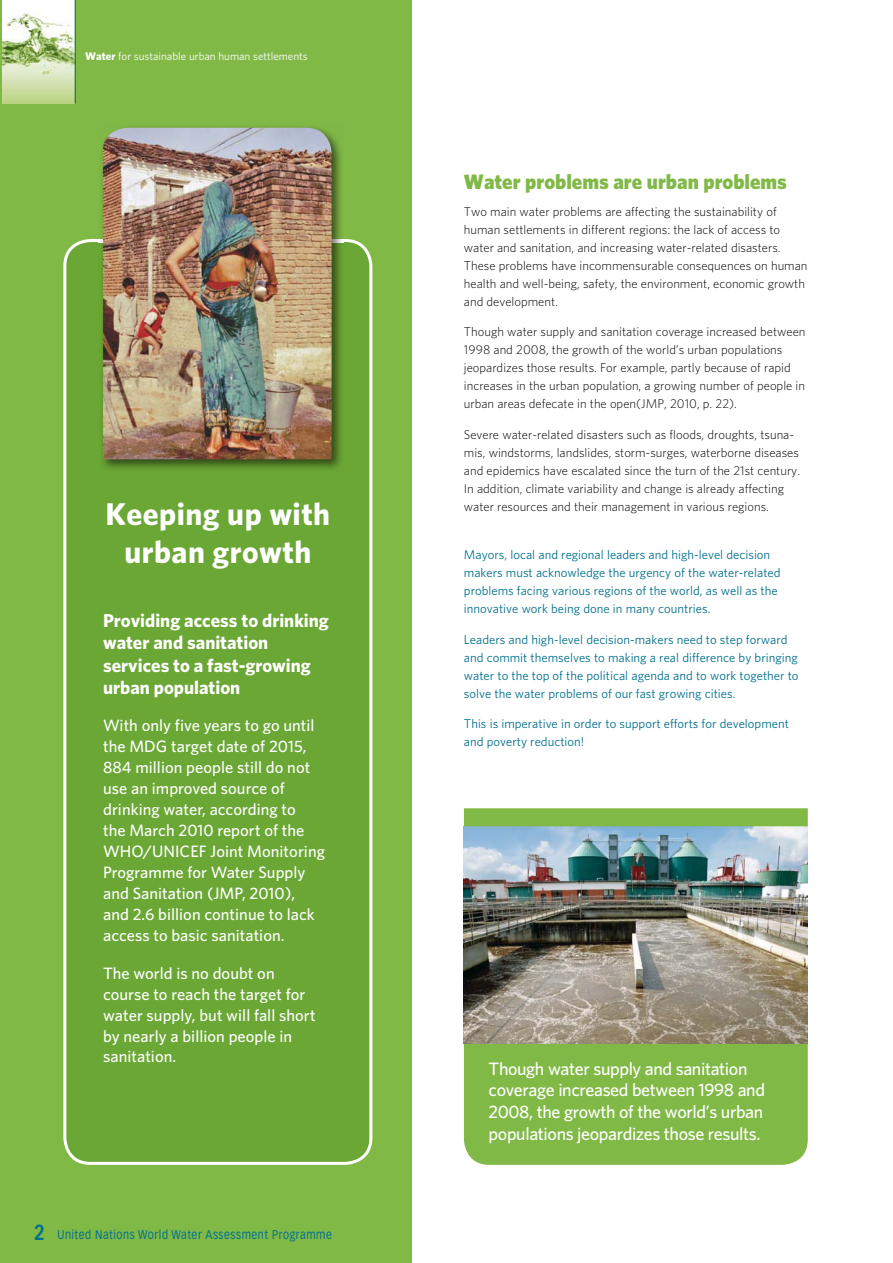
<style>
.page{position:relative;width:893px;height:1263px;background:#fff}
.page>*{position:absolute;margin:0;border:0;box-sizing:border-box;transform-origin:0 0}
.t1{font:700 31.5px/37.8px "Whitney";letter-spacing:.015em;color:#fff;text-align:center}
.t2{font:900 21px "Whitney";color:#81b947}
.t3{font:700 18.75px/22.5px "Whitney";color:#fff}
.t4{font:500 18px/21.6px "Whitney";letter-spacing:-.02em;color:#fff}
.t5{font:500 16.5px/21px "Whitney";letter-spacing:.005em;color:#fff}
.t6{font:300 12.75px/18px "Whitney";color:#000}
.t7{font:12.75px/18px "Whitney";color:#00708d}
.t8{font:12.45px "Vectora LT Std";letter-spacing:.05em;color:#00708d;scale:.85 1}
.t9{font:11.1px "Whitney";color:#fff}
.s1{font-weight:700}
.s2{font-weight:700;font-size:21.3px}
</style>
<div class="page">
<div style="left:0;top:0;width:412px;height:1263px;background:#81b947"></div>
<div style="left:464px;top:964px;width:344px;height:201px;background:#81b947;border-radius:26px"></div>
<img style="left:464px;top:826px;width:344px;height:217px">
<img style="left:3px;top:0;width:72px;height:104px">
<hr style="left:75px;top:0;width:1px;height:104px;background:#006f3c">
<div style="left:63px;top:239px;width:309px;height:926px;background:#6ba735"></div>
<img style="left:99px;top:127px;width:245px;height:345px">
<img style="left:103px;top:128px;width:229px;height:331px">
<div style="left:464px;top:808px;width:344px;height:18px;background:#81b947"></div>
<p class="t9" style="left:85px;top:52px;width:224px"><span class="s1">Water</span> for sustainable urban human settlements</p>
<h1 class="t1" style="left:106px;top:497px;width:226px">Keeping up with urban growth</h1>
<h3 class="t3" style="left:103px;top:610px;width:227px">Providing access to drinking water and sanitation services to a fast-growing urban population</h3>
<p class="t5" style="left:103px;top:716px;width:223px">With only five years to go until the MDG target date of 2015,<br>884 million people still do not use an improved source of drinking water, according to<br>the March 2010 report of the<br>WHO/UNICEF Joint Monitoring<br>Programme for Water Supply and Sanitation (JMP, 2010), and 2.6 billion continue to lack access to basic sanitation.</p>
<p class="t5" style="left:103px;top:964px;width:214px">The world is no doubt on course to reach the target for water supply, but will fall short by nearly a billion people in sanitation.</p>
<p class="t8" style="left:34px;top:1229px;width:352px"><span class="s2">2</span> United Nations World Water Assessment Programme</p>
<h2 class="t2" style="left:464px;top:174px;width:325px">Water problems are urban problems</h2>
<p class="t6" style="left:464px;top:203px;width:345px">Two main water problems are affecting the sustainability of human settlements in different regions: the lack of access to water and sanitation, and increasing water-related disasters.<br>These problems have incommensurable consequences on human health and well-being, safety, the environment, economic growth and development.</p>
<p class="t6" style="left:464px;top:324px;width:343px">Though water supply and sanitation coverage increased between 1998 and 2008, the growth of the world’s urban populations jeopardizes those results. For example, partly because of rapid increases in the urban population, a growing number of people in urban areas defecate in the open(JMP, 2010, p. 22).</p>
<p class="t6" style="left:464px;top:427px;width:338px">Severe water-related disasters such as floods, droughts, tsuna&shy;mis, windstorms, landslides, storm-surges, waterborne diseases and epidemics have escalated since the turn of the 21st century.<br>In addition, climate variability and change is already affecting water resources and their management in various regions.</p>
<p class="t7" style="left:464px;top:546px;width:318px">Mayors, local and regional leaders and high-level decision makers must acknowledge the urgency of the water-related problems facing various regions of the world, as well as the innovative work being done in many countries.</p>
<p class="t7" style="left:464px;top:631px;width:336px">Leaders and high-level decision-makers need to step forward and commit themselves to making a real difference by bringing water to the top of the political agenda and to work together to solve the water problems of our fast growing cities.</p>
<p class="t7" style="left:464px;top:716px;width:326px">This is imperative in order to support efforts for development and poverty reduction!</p>
<h3 class="t4" style="left:489px;top:1059px;width:278px">Though water supply and sanitation coverage increased between 1998 and 2008, the growth of the world’s urban populations jeopardizes those results.</h3>
</div>
